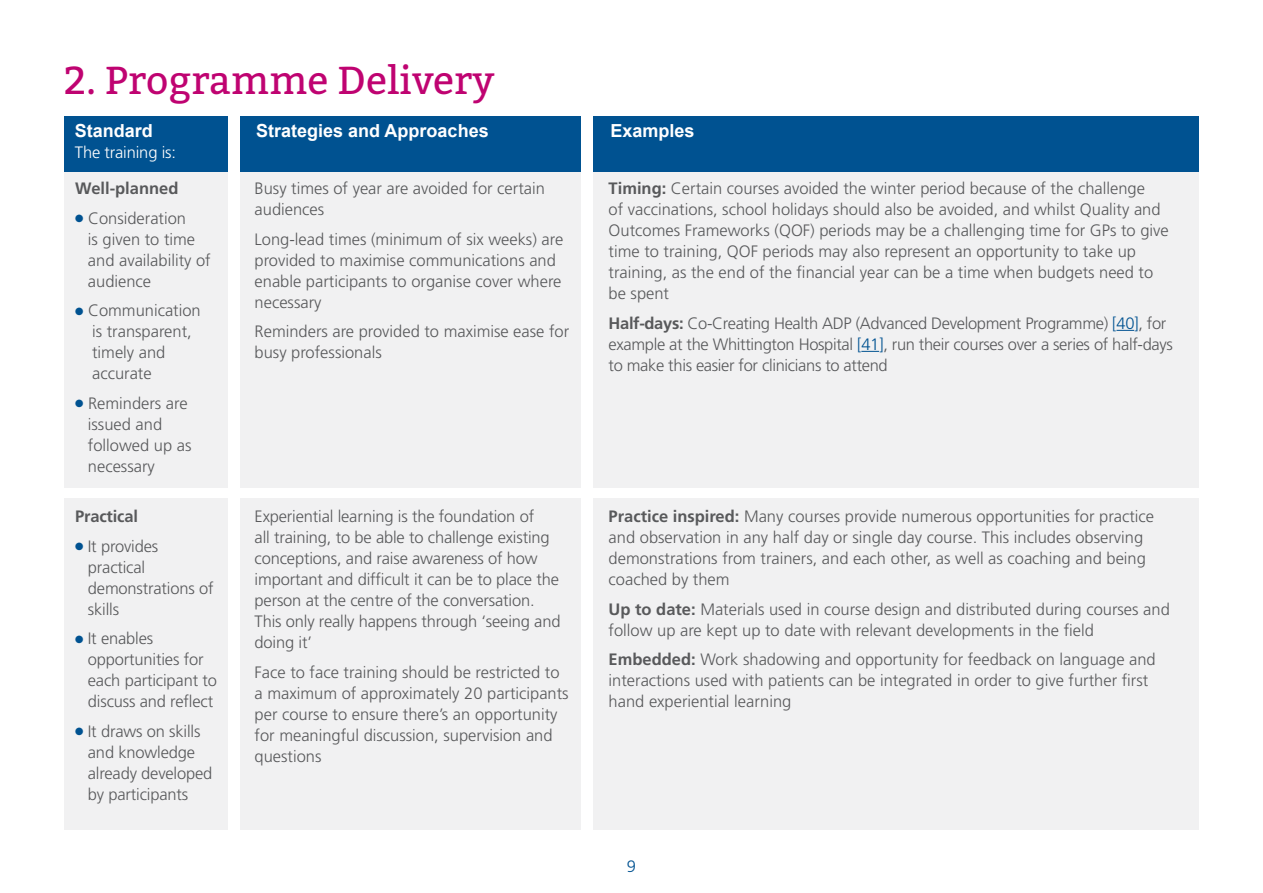
<style>
.page{position:relative;width:1263px;height:893px;background:#fff}
.page>*{position:absolute;margin:0;border:0;box-sizing:border-box;transform-origin:0 0}
.t1{font:39px "Bitter";color:#bf0371}
.t2{font:700 18px "Arial";color:#fff}
.t3{font:300 16.5px/21px "Frutiger";color:#58595b}
.t4{font:300 16.5px/21px "Frutiger";letter-spacing:-.02em;color:#58595b}
.t5{font:700 16.5px "Frutiger";letter-spacing:-.01em;color:#58595b}
.t6{font:300 16.5px "Frutiger";letter-spacing:-.01em;color:#fff}
.t7{font:300 16.5px "Frutiger";color:#005291}
.s1{color:#005291}
.s2{font-weight:700}
</style>
<div class="page">
<div style="left:64px;top:161px;width:164px;height:327px;background:#f1f1f2"></div>
<div style="left:240px;top:161px;width:341px;height:327px;background:#f1f1f2"></div>
<div style="left:594px;top:161px;width:605px;height:327px;background:#f1f1f2"></div>
<div style="left:64px;top:116px;width:164px;height:55px;background:#005291"></div>
<div style="left:240px;top:116px;width:341px;height:55px;background:#005291"></div>
<div style="left:594px;top:116px;width:605px;height:55px;background:#005291"></div>
<svg style="left:1116px;top:330px;width:18px;height:1px"></svg>
<svg style="left:861px;top:351px;width:18px;height:1px"></svg>
<div style="left:64px;top:498px;width:164px;height:332px;background:#f1f1f2"></div>
<div style="left:240px;top:498px;width:341px;height:332px;background:#f1f1f2"></div>
<div style="left:594px;top:498px;width:605px;height:332px;background:#f1f1f2"></div>
<h1 class="t1" style="left:64px;top:52px;width:432px">2. Programme Delivery</h1>
<p class="t2" style="left:75px;top:119px;width:80px">Standard</p>
<p class="t6" style="left:75px;top:143px;width:103px">The training is:</p>
<p class="t2" style="left:256px;top:119px;width:234px">Strategies and Approaches</p>
<p class="t2" style="left:611px;top:119px;width:86px">Examples</p>
<p class="t5" style="left:75px;top:179px;width:105px">Well-planned</p>
<p class="t3" style="left:88px;top:207px;width:124px;text-indent:-13px"><span class="s1">●</span> Consideration<br>is given to time and availability of audience</p>
<p class="t3" style="left:92px;top:300px;width:110px;text-indent:-17px"><span class="s1">●</span> Communication is transparent, timely and accurate</p>
<p class="t3" style="left:88px;top:392px;width:105px;text-indent:-13px"><span class="s1">●</span> Reminders are issued and followed up as necessary</p>
<p class="t5" style="left:75px;top:507px;width:64px">Practical</p>
<p class="t3" style="left:88px;top:535px;width:127px;text-indent:-13px"><span class="s1">●</span> It provides practical demonstrations of skills</p>
<p class="t3" style="left:88px;top:628px;width:131px;text-indent:-13px"><span class="s1">●</span> It enables opportunities for each participant to discuss and reflect</p>
<p class="t3" style="left:88px;top:720px;width:126px;text-indent:-13px"><span class="s1">●</span> It draws on skills and knowledge already developed by participants</p>
<p class="t3" style="left:255px;top:178px;width:292px">Busy times of year are avoided for certain audiences</p>
<p class="t3" style="left:255px;top:228px;width:310px">Long-lead times (minimum of six weeks) are provided to maximise communications and enable participants to organise cover where necessary</p>
<p class="t3" style="left:255px;top:321px;width:316px">Reminders are provided to maximise ease for busy professionals</p>
<p class="t3" style="left:255px;top:506px;width:307px">Experiential learning is the foundation of<br>all training, to be able to challenge existing conceptions, and raise awareness of how important and difficult it can be to place the person at the centre of the conversation.<br>This only really happens through ‘seeing and doing it’</p>
<p class="t3" style="left:255px;top:661px;width:316px">Face to face training should be restricted to a maximum of approximately 20 participants per course to ensure there’s an opportunity for meaningful discussion, supervision and questions</p>
<p class="t3" style="left:609px;top:178px;width:562px"><span class="s2">Timing:</span> Certain courses avoided the winter period because of the challenge<br>of vaccinations, school holidays should also be avoided, and whilst Quality and Outcomes Frameworks (QOF) periods may be a challenging time for GPs to give time to training, QOF periods may also represent an opportunity to take up training, as the end of the financial year can be a time when budgets need to be spent</p>
<p class="t4" style="left:609px;top:312px;width:566px"><span class="s2">Half-days:</span> Co-Creating Health ADP (Advanced Development Programme) <span class="s1">[</span><span class="s1">40]</span>, for example at the Whittington Hospital <span class="s1">[</span><span class="s1">41]</span>, run their courses over a series of half-days to make this easier for clinicians to attend</p>
<p class="t3" style="left:609px;top:506px;width:547px"><span class="s2">Practice inspired:</span> Many courses provide numerous opportunities for practice and observation in any half day or single day course. This includes observing demonstrations from trainers, and each other, as well as coaching and being coached by them</p>
<p class="t3" style="left:609px;top:598px;width:563px"><span class="s2">Up to date:</span> Materials used in course design and distributed during courses and follow up are kept up to date with relevant developments in the field</p>
<p class="t3" style="left:609px;top:649px;width:549px"><span class="s2">Embedded:</span> Work shadowing and opportunity for feedback on language and interactions used with patients can be integrated in order to give further first hand experiential learning</p>
<p class="t7" style="left:627px;top:857px;width:11px">9</p>
</div>
